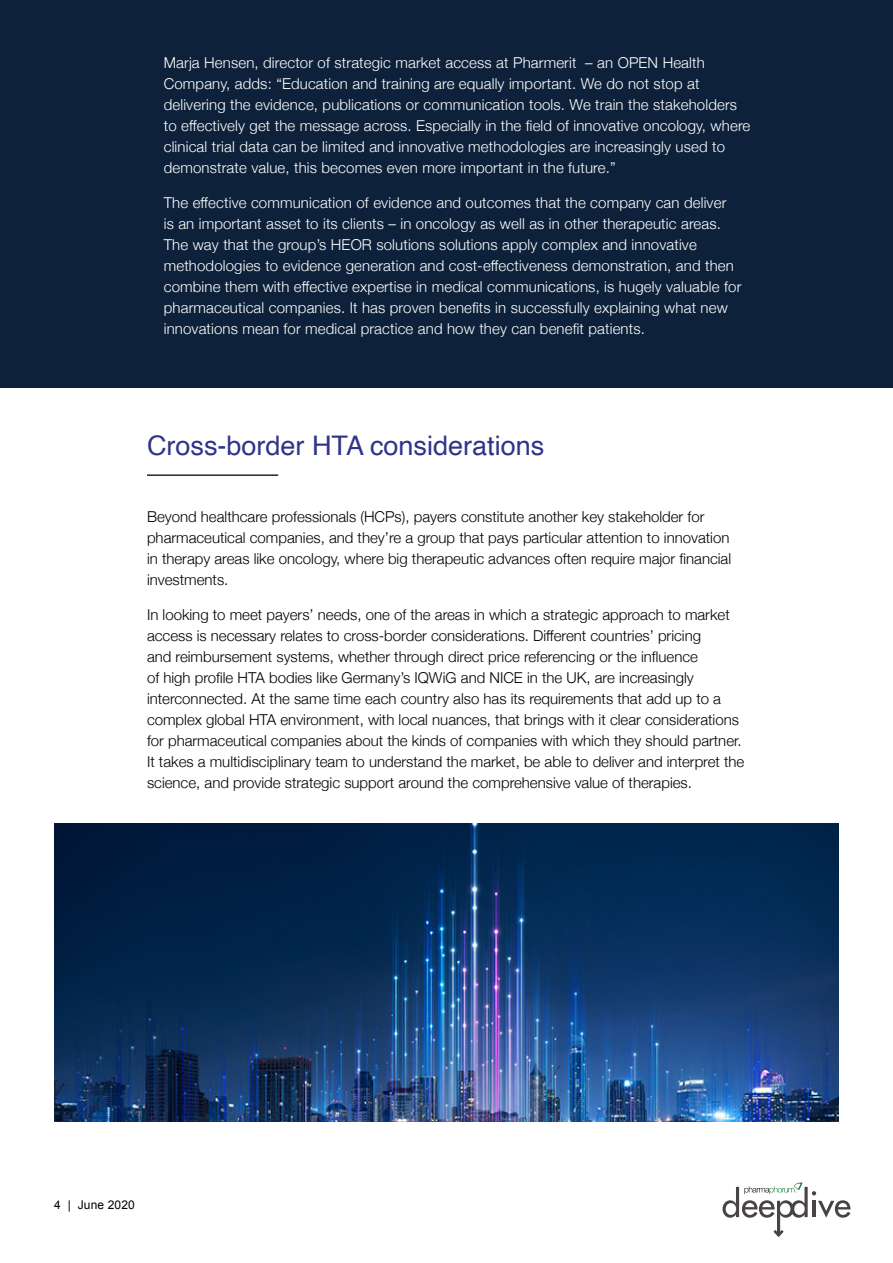
<style>
.page{position:relative;width:893px;height:1263px;background:#fff}
.page>*{position:absolute;margin:0;border:0;box-sizing:border-box;transform-origin:0 0}
.t1{font:27px "Helvetica";color:#2f348a}
.t2{font:300 15px/21px "Helvetica Neue";color:#000}
.t3{font:300 15px/21px "Helvetica Neue";letter-spacing:.01em;color:#fff}
.t4{font:12px "Arial";letter-spacing:.01em;color:#000}
</style>
<div class="page">
<svg style="left:722px;top:1182px;width:128px;height:55px"></svg>
<div style="left:0;top:0;width:893px;height:388px;background:#0d213a"></div>
<hr style="left:147px;top:474px;width:131px;height:2px;background:#000">
<img style="left:54px;top:824px;width:785px;height:297px">
<p class="t3" style="left:164px;top:51px;width:588px">Marja Hensen, director of strategic market access at Pharmerit – an OPEN Health Company, adds: “Education and training are equally important. We do not stop at delivering the evidence, publications or communication tools. We train the stakeholders to effectively get the message across. Especially in the field of innovative oncology, where clinical trial data can be limited and innovative methodologies are increasingly used to demonstrate value, this becomes even more important in the future.”</p>
<p class="t3" style="left:164px;top:191px;width:579px">The effective communication of evidence and outcomes that the company can deliver<br>is an important asset to its clients – in oncology as well as in other therapeutic areas.<br>The way that the group’s HEOR solutions solutions apply complex and innovative methodologies to evidence generation and cost-effectiveness demonstration, and then combine them with effective expertise in medical communications, is hugely valuable for pharmaceutical companies. It has proven benefits in successfully explaining what new innovations mean for medical practice and how they can benefit patients.</p>
<h1 class="t1" style="left:147px;top:425px;width:399px">Cross-border HTA considerations</h1>
<p class="t2" style="left:147px;top:505px;width:586px">Beyond healthcare professionals (HCPs), payers constitute another key stakeholder for pharmaceutical companies, and they’re a group that pays particular attention to innovation in therapy areas like oncology, where big therapeutic advances often require major financial investments.</p>
<p class="t2" style="left:147px;top:603px;width:599px">In looking to meet payers’ needs, one of the areas in which a strategic approach to market access is necessary relates to cross-border considerations. Different countries’ pricing<br>and reimbursement systems, whether through direct price referencing or the influence<br>of high profile HTA bodies like Germany’s IQWiG and NICE in the UK, are increasingly interconnected. At the same time each country also has its requirements that add up to a complex global HTA environment, with local nuances, that brings with it clear considerations for pharmaceutical companies about the kinds of companies with which they should partner.<br>It takes a multidisciplinary team to understand the market, be able to deliver and interpret the science, and provide strategic support around the comprehensive value of therapies.</p>
<p class="t4" style="left:54px;top:1197px;width:82px">4 | June 2020</p>
</div>
